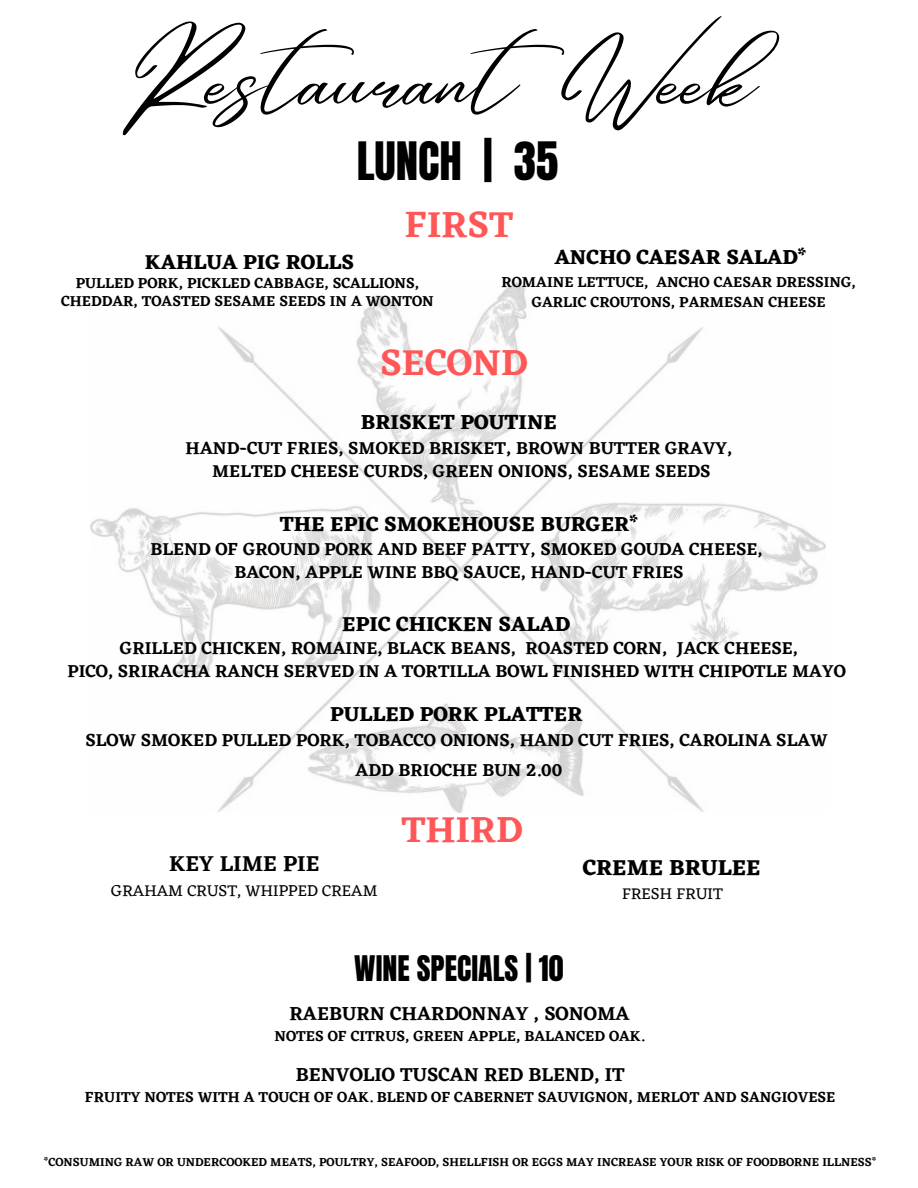
<style>
.page{position:relative;width:918px;height:1188px;background:#fff}
.page>*{position:absolute;margin:0;border:0;box-sizing:border-box;transform-origin:0 0}
.t1{font:93px "Andasia";color:#000}
.t2{font:45px "Anton";color:#000}
.t3{font:600 37.5px "Eczar";color:#ff5757}
.t4{font:30px "Anton";color:#000}
.t5{font:700 22.5px "Eczar";color:#000}
.t6{font:600 22.5px "Eczar";color:#000}
.t7{font:700 21px "Eczar";color:#000}
.t8{font:700 20.85px "Eczar";color:#000}
.t9{font:600 19.5px "Eczar";color:#000}
.t10{font:600 17.85px/22.6px "Eczar";color:#000;text-align:center}
.t11{font:16.5px "Eczar";color:#000}
.t12{font:600 15px "Eczar";color:#000}
.t13{font:600 12px "Eczar";color:#000}
</style>
<div class="page">
<img style="left:90px;top:283px;width:735px;height:530px">
<h1 class="t1" style="left:117px;top:9px;width:643px">RestaurantWeek</h1>
<h2 class="t2" style="left:357px;top:129px;width:203px">LUNCH | 35</h2>
<p class="t3" style="left:405px;top:202px;width:110px">FIRST</p>
<h3 class="t7" style="left:145px;top:249px;width:211px">KAHLUA PIG ROLLS</h3>
<p class="t12" style="left:76px;top:274px;width:345px">PULLED PORK, PICKLED CABBAGE, SCALLIONS,</p>
<p class="t12" style="left:61px;top:292px;width:374px">CHEDDAR, TOASTED SESAME SEEDS IN A WONTON</p>
<p class="t7" style="left:555px;top:245px;width:254px">ANCHO CAESAR SALAD*</p>
<p class="t12" style="left:502px;top:273px;width:356px">ROMAINE LETTUCE, ANCHO CAESAR DRESSING,</p>
<h3 class="t12" style="left:532px;top:293px;width:295px">GARLIC CROUTONS, PARMESAN CHEESE</h3>
<p class="t3" style="left:380px;top:340px;width:149px">SECOND</p>
<h6 class="t7" style="left:361px;top:410px;width:198px">BRISKET POUTINE</h6>
<h6 class="t10" style="left:186px;top:437px;width:548px">HAND-CUT FRIES, SMOKED BRISKET, BROWN BUTTER GRAVY,<br>MELTED CHEESE CURDS, GREEN ONIONS, SESAME SEEDS</h6>
<h6 class="t7" style="left:280px;top:511px;width:360px">THE EPIC SMOKEHOUSE BURGER*</h6>
<h6 class="t10" style="left:151px;top:538px;width:614px">BLEND OF GROUND PORK AND BEEF PATTY, SMOKED GOUDA CHEESE,<br>BACON, APPLE WINE BBQ SAUCE, HAND-CUT FRIES</h6>
<h6 class="t7" style="left:342px;top:611px;width:229px">EPIC CHICKEN SALAD</h6>
<h6 class="t10" style="left:67px;top:636px;width:780px">GRILLED CHICKEN, ROMAINE, BLACK BEANS, ROASTED CORN, JACK CHEESE,<br>PICO, SRIRACHA RANCH SERVED IN A TORTILLA BOWL FINISHED WITH CHIPOTLE MAYO</h6>
<h6 class="t8" style="left:330px;top:702px;width:254px">PULLED PORK PLATTER</h6>
<h6 class="t10" style="left:85px;top:728px;width:744px">SLOW SMOKED PULLED PORK, TOBACCO ONIONS, HAND CUT FRIES, CAROLINA SLAW</h6>
<h6 class="t10" style="left:356px;top:758px;width:208px">ADD BRIOCHE BUN 2.00</h6>
<p class="t6" style="left:169px;top:851px;width:152px">KEY LIME PIE</p>
<p class="t11" style="left:111px;top:881px;width:268px">GRAHAM CRUST, WHIPPED CREAM</p>
<p class="t3" style="left:401px;top:808px;width:123px">THIRD</p>
<h4 class="t5" style="left:583px;top:854px;width:180px">CREME BRULEE</h4>
<h4 class="t11" style="left:622px;top:884px;width:102px">FRESH FRUIT</h4>
<p class="t4" style="left:354px;top:946px;width:211px">WINE SPECIALS | 10</p>
<p class="t9" style="left:290px;top:1002px;width:342px">RAEBURN CHARDONNAY , SONOMA</p>
<p class="t12" style="left:274px;top:1027px;width:372px">NOTES OF CITRUS, GREEN APPLE, BALANCED OAK.</p>
<p class="t9" style="left:296px;top:1063px;width:331px">BENVOLIO TUSCAN RED BLEND, IT</p>
<p class="t12" style="left:85px;top:1088px;width:752px">FRUITY NOTES WITH A TOUCH OF OAK. BLEND OF CABERNET SAUVIGNON, MERLOT AND SANGIOVESE</p>
<h5 class="t13" style="left:44px;top:1155px;width:834px">*CONSUMING RAW OR UNDERCOOKED MEATS, POULTRY, SEAFOOD, SHELLFISH OR EGGS MAY INCREASE YOUR RISK OF FOODBORNE ILLNESS*</h5>
</div>
